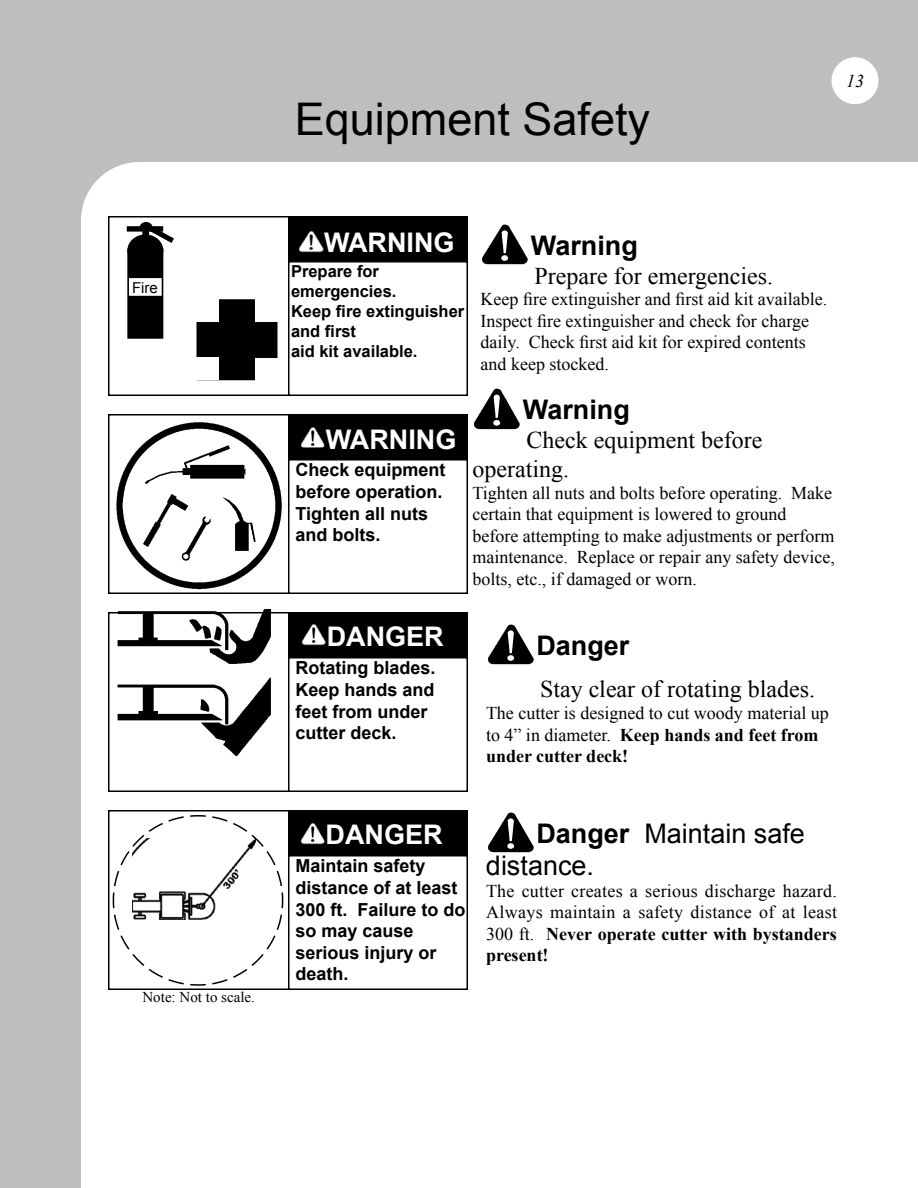
<style>
.page{position:relative;width:918px;height:1188px;background:#fff}
.page>*{position:absolute;margin:0;border:0;box-sizing:border-box;transform-origin:0 0}
.t1{font:45px "Arial";color:#000}
.t2{font:27px/32.4px "Arial";color:#000}
.t3{font:700 27px "Arial";color:#fff}
.t4{font:700 27px "Arial";color:#000}
.t5{font:24px/28.8px "Times New Roman";color:#000}
.t6{font:18px/21.6px "Times New Roman";color:#000}
.t7{font:700 18px/21.6px "Arial";color:#000}
.t8{font:italic 18px "Times New Roman";color:#000}
.t9{font:700 16.5px/19.8px "Arial";color:#000}
.t10{font:15px "Times New Roman";color:#000}
.t11{font:15px "Arial";color:#000}
.s1{font-weight:700}
</style>
<div class="page">
<div style="left:81px;top:162px;width:63px;height:63px;background:#bcbec0"></div>
<div style="left:82px;top:163px;width:115px;height:115px;background:#fff;border-radius:50%"></div>
<div style="left:0;top:0;width:918px;height:162px;background:#bcbec0"></div>
<div style="left:0;top:162px;width:81px;height:1026px;background:#bcbec0"></div>
<img style="left:116px;top:422px;width:166px;height:168px">
<div style="left:832px;top:57px;width:46px;height:47px;background:#fff;border-radius:50%"></div>
<div style="left:288px;top:612px;width:180px;height:45px;background:#000"></div>
<div style="left:108px;top:612px;width:360px;height:180px;border:2px solid #000"></div>
<div style="left:288px;top:657px;width:180px;height:135px;border:2px solid #000"></div>
<div style="left:108px;top:414px;width:360px;height:180px;border:2px solid #000"></div>
<div style="left:289px;top:415px;width:178px;height:47px;background:#000"></div>
<div style="left:288px;top:414px;width:180px;height:48px;border:2px solid #000"></div>
<div style="left:288px;top:459px;width:180px;height:135px;border:2px solid #000"></div>
<img style="left:302px;top:429px;width:21px;height:17px">
<div style="left:299px;top:426px;width:27px;height:23px;border:2px solid #000"></div>
<div style="left:108px;top:216px;width:360px;height:180px;border:2px solid #000"></div>
<div style="left:289px;top:217px;width:178px;height:45px;background:#000"></div>
<div style="left:288px;top:216px;width:180px;height:47px;border:2px solid #000"></div>
<div style="left:288px;top:261px;width:180px;height:135px;border:2px solid #000"></div>
<img style="left:300px;top:230px;width:24px;height:22px">
<div style="left:197px;top:300px;width:80px;height:80px;background:#000"></div>
<div style="left:196px;top:299px;width:82px;height:81px;border:2px solid #000"></div>
<div style="left:255px;top:299px;width:23px;height:23px;background:#fff"></div>
<div style="left:196px;top:299px;width:23px;height:23px;background:#fff"></div>
<div style="left:196px;top:358px;width:23px;height:22px;background:#fff"></div>
<div style="left:255px;top:358px;width:23px;height:24px;background:#fff"></div>
<div style="left:127px;top:226px;width:36px;height:6px;border:2px solid #000"></div>
<div style="left:128px;top:249px;width:35px;height:89px;background:#000"></div>
<div style="left:127px;top:249px;width:36px;height:90px;border:2px solid #000"></div>
<div style="left:128px;top:235px;width:35px;height:31px;background:#000;border-radius:50%"></div>
<div style="left:127px;top:234px;width:36px;height:33px;border:2px solid #000;border-radius:50%"></div>
<div style="left:140px;top:222px;width:12px;height:10px;border:2px solid #000;border-radius:50%"></div>
<svg style="left:142px;top:222px;width:32px;height:22px"></svg>
<div style="left:129px;top:278px;width:33px;height:18px;background:#fff;border:2px solid #fff"></div>
<img style="left:108px;top:609px;width:166px;height:160px">
<img style="left:302px;top:624px;width:24px;height:22px">
<div style="left:288px;top:810px;width:180px;height:45px;background:#000"></div>
<div style="left:108px;top:810px;width:360px;height:180px;border:2px solid #000"></div>
<div style="left:288px;top:855px;width:180px;height:135px;border:2px solid #000"></div>
<img style="left:488px;top:812px;width:46px;height:41px">
<img style="left:300px;top:823px;width:25px;height:21px">
<svg style="left:112px;top:815px;width:172px;height:171px"></svg>
<img style="left:132px;top:839px;width:124px;height:81px">
<img style="left:482px;top:224px;width:46px;height:41px">
<img style="left:474px;top:388px;width:46px;height:42px">
<img style="left:488px;top:624px;width:46px;height:41px">
<p class="t11" style="left:132px;top:278px;width:27px">Fire</p>
<p class="t10" style="left:142px;top:987px;width:114px">Note: Not to scale.</p>
<h1 class="t1" style="left:295px;top:90px;width:357px">Equipment Safety</h1>
<p class="t8" style="left:846px;top:69px;width:19px">13</p>
<h2 class="t3" style="left:324px;top:225px;width:132px">WARNING</h2>
<p class="t9" style="left:291px;top:262px;width:175px">Prepare for emergencies.<br>Keep fire extinguisher and first<br>aid kit available.</p>
<h2 class="t4" style="left:531px;top:227px;width:108px">Warning</h2>
<h3 class="t5" style="left:535px;top:261px;width:240px">Prepare for emergencies.</h3>
<p class="t6" style="left:481px;top:288px;width:348px">Keep fire extinguisher and first aid kit available.<br>Inspect fire extinguisher and check for charge daily. Check first aid kit for expired contents and keep stocked.</p>
<h2 class="t4" style="left:523px;top:392px;width:108px">Warning</h2>
<h3 class="t5" style="left:472px;top:425px;width:291px;text-indent:54px">Check equipment before operating.</h3>
<p class="t6" style="left:472px;top:482px;width:364px">Tighten all nuts and bolts before operating. Make certain that equipment is lowered to ground before attempting to make adjustments or perform maintenance. Replace or repair any safety device, bolts, etc., if damaged or worn.</p>
<h2 class="t3" style="left:326px;top:422px;width:132px">WARNING</h2>
<p class="t7" style="left:296px;top:460px;width:152px">Check equipment before operation.<br>Tighten all nuts and bolts.</p>
<h2 class="t3" style="left:327px;top:618px;width:118px">DANGER</h2>
<p class="t7" style="left:296px;top:658px;width:142px">Rotating blades.<br>Keep hands and feet from under cutter deck.</p>
<h2 class="t4" style="left:536px;top:628px;width:95px">Danger</h2>
<h3 class="t5" style="left:540px;top:675px;width:277px">Stay clear of rotating blades.</h3>
<p class="t6" style="left:486px;top:702px;width:344px">The cutter is designed to cut woody material up to 4” in diameter. <span class="s1">Keep hands and feet from under cutter deck!</span></p>
<h2 class="t3" style="left:326px;top:817px;width:118px">DANGER</h2>
<p class="t7" style="left:296px;top:856px;width:172px">Maintain safety distance of at least<br>300 ft. Failure to do so may cause serious injury or death.</p>
<h2 class="t2" style="left:486px;top:817px;width:321px;text-indent:50px"><span class="s1">Danger</span> Maintain safe distance.</h2>
<p class="t6" style="left:486px;top:879px;width:353px;text-align:justify">The cutter creates a serious discharge hazard.<br>Always maintain a safety distance of at least 300 ft. <span class="s1">Never operate cutter with bystanders present!</span></p>
</div>
